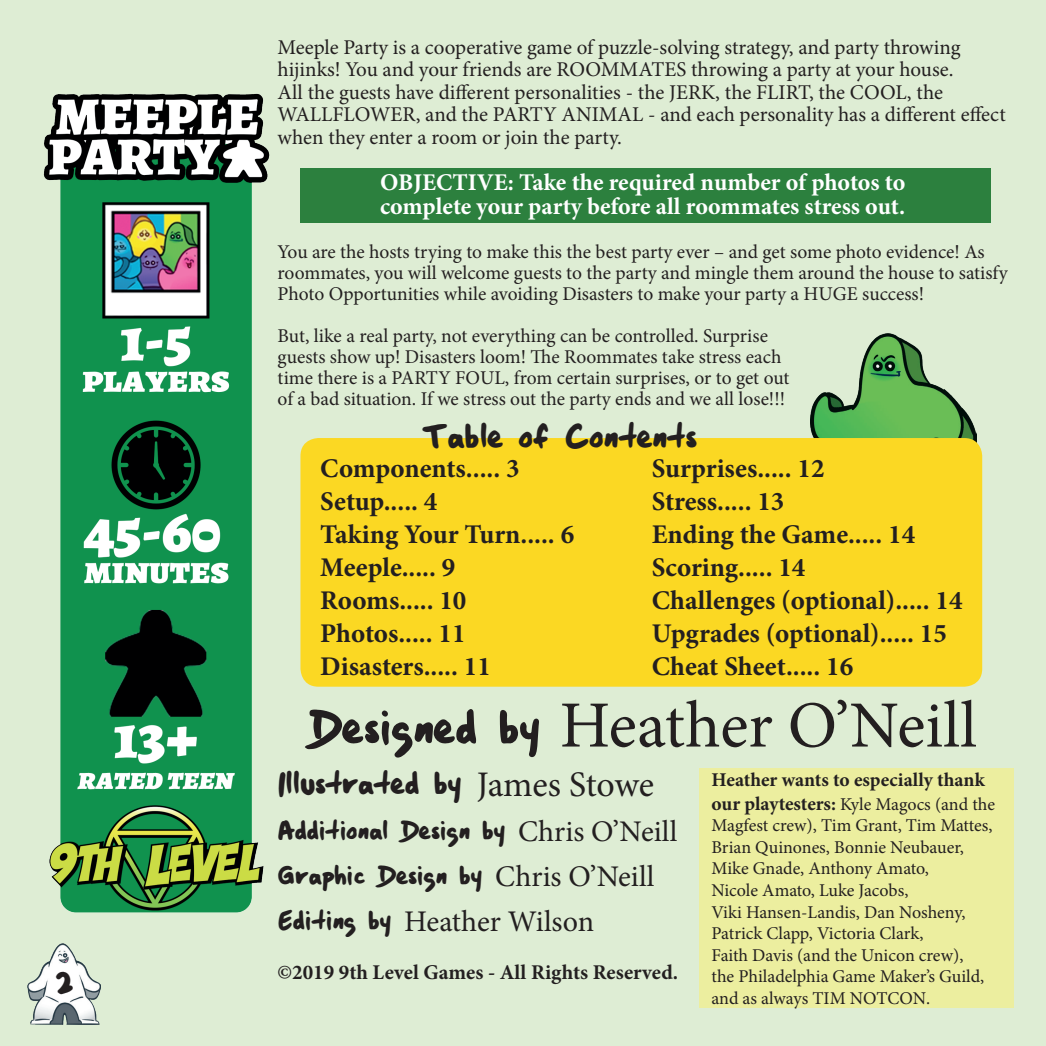
<style>
.page{position:relative;width:1046px;height:1046px;background:#deedd4}
.page>*{position:absolute;margin:0;border:0;box-sizing:border-box;transform-origin:0 0}
.Meeple_Party_Rules{font:66px "Minion Pro";color:#231f20}
.Marker_Tight{font:39px "Boxing Wizards";color:#231f20}
.Meeple_Party_Rules-2{font:36px "Boxing Wizards";color:#231f20}
.Meeple_Party_Rules-3{font:30px "Boxing Wizards";color:#231f20}
.Meeple_Party_Rules-4{font:30px "Minion Pro";letter-spacing:-.005em;color:#231f20}
.Meeple_Party_Rules-5{font:700 27px "Minion Pro";color:#231f20}
.Meeple_Party_Rules-6{font:700 24px/24px "Minion Pro";color:#fff}
.Meeple_Party_Rules-7{font:21px/22.5px "Minion Pro";color:#231f20}
.Meeple_Party_Rules-8{font:700 21px "Minion Pro";color:#231f20}
.Meeple_Party_Rules-9{font:19.5px/21px "Minion Pro";color:#231f20}
.t1{font:700 19.5px "Minion Pro";color:#231f20}
.t2{font:18px/21.6px "Minion Pro";letter-spacing:-.005em;color:#231f20}
.s1{font-family:"Boxing Wizards";font-size:54px}
.s2{font-family:"Minion Pro"}
.s3{font-family:"Boxing Wizards"}
.s4{font-weight:700;font-size:19.5px}
</style>
<div class="page">
<img style="left:27px;top:946px;width:74px;height:78px">
<img style="left:810px;top:334px;width:166px;height:108px">
<div style="left:300px;top:168px;width:691px;height:55px;background:#2c803e"></div>
<div style="left:300px;top:438px;width:682px;height:249px;background:#fbd823;border-radius:18px"></div>
<img style="left:43px;top:93px;width:227px;height:853px">
<div style="left:699px;top:768px;width:314px;height:240px;background:#ecee9f"></div>
<h2 class="Marker_Tight" style="left:55px;top:960px;width:22px">2</h2>
<p class="Meeple_Party_Rules-7" style="left:278px;top:36px;width:730px">Meeple Party is a cooperative game of puzzle-solving strategy, and party throwing hijinks! You and your friends are ROOMMATES throwing a party at your house.<br>All the guests have different personalities - the JERK, the FLIRT, the COOL, the WALLFLOWER, and the PARTY ANIMAL - and each personality has a different effect when they enter a room or join the party.</p>
<p class="Meeple_Party_Rules-6" style="left:380px;top:170px;width:527px">OBJECTIVE: Take the required number of photos to complete your party before all roommates stress out.</p>
<p class="Meeple_Party_Rules-9" style="left:278px;top:241px;width:732px">You are the hosts trying to make this the best party ever – and get some photo evidence! As roommates, you will welcome guests to the party and mingle them around the house to satisfy<br>Photo Opportunities while avoiding Disasters to make your party a HUGE success!</p>
<p class="Meeple_Party_Rules-9" style="left:278px;top:325px;width:513px">But, like a real party, not everything can be controlled. Surprise guests show up! Disasters loom! The Roommates take stress each time there is a PARTY FOUL, from certain surprises, or to get out of a bad situation. If we stress out the party ends and we all lose!!!</p>
<p class="Marker_Tight" style="left:423px;top:413px;width:275px">Table of Contents</p>
<p class="Meeple_Party_Rules-5" style="left:320px;top:449px;width:201px">Components..... 3</p>
<p class="Meeple_Party_Rules-5" style="left:320px;top:482px;width:119px">Setup..... 4</p>
<p class="Meeple_Party_Rules-5" style="left:320px;top:515px;width:255px">Taking Your Turn..... 6</p>
<p class="Meeple_Party_Rules-5" style="left:320px;top:548px;width:137px">Meeple..... 9</p>
<p class="Meeple_Party_Rules-5" style="left:320px;top:581px;width:148px">Rooms..... 10</p>
<p class="Meeple_Party_Rules-5" style="left:320px;top:614px;width:147px">Photos..... 11</p>
<p class="Meeple_Party_Rules-5" style="left:320px;top:647px;width:172px">Disasters..... 11</p>
<p class="Meeple_Party_Rules-5" style="left:652px;top:449px;width:174px">Surprises..... 12</p>
<p class="Meeple_Party_Rules-5" style="left:652px;top:482px;width:134px">Stress..... 13</p>
<p class="Meeple_Party_Rules-5" style="left:652px;top:515px;width:265px">Ending the Game..... 14</p>
<p class="Meeple_Party_Rules-5" style="left:652px;top:548px;width:155px">Scoring..... 14</p>
<p class="Meeple_Party_Rules-5" style="left:652px;top:581px;width:312px">Challenges (optional)..... 14</p>
<p class="Meeple_Party_Rules-5" style="left:652px;top:614px;width:297px">Upgrades (optional)..... 15</p>
<p class="Meeple_Party_Rules-5" style="left:652px;top:647px;width:203px">Cheat Sheet..... 16</p>
<p class="Meeple_Party_Rules" style="left:308px;top:681px;width:670px"><span class="s1">Designed by</span> Heather O’Neill</p>
<p class="Meeple_Party_Rules-2" style="left:278px;top:762px;width:378px">Illustrated by <span class="s2">James Stowe</span></p>
<p class="Meeple_Party_Rules-3" style="left:278px;top:812px;width:401px">Additional Design by <span class="s2">Chris O’Neill</span></p>
<p class="Meeple_Party_Rules-3" style="left:278px;top:857px;width:378px">Graphic Design by <span class="s2">Chris O’Neill</span></p>
<p class="Meeple_Party_Rules-4" style="left:278px;top:901px;width:318px"><span class="s3">Editing by</span> Heather Wilson</p>
<p class="Meeple_Party_Rules-8" style="left:278px;top:958px;width:402px">©2019 9th Level Games - All Rights Reserved.</p>
<p class="t1" style="left:711px;top:766px;width:275px">Heather wants to especially thank</p>
<p class="t2" style="left:711px;top:793px;width:285px"><span class="s4">our playtesters:</span> Kyle Magocs (and the<br>Magfest crew), Tim Grant, Tim Mattes,<br>Brian Quinones, Bonnie Neubauer,</p>
<p class="t2" style="left:711px;top:858px;width:219px">Mike Gnade, Anthony Amato,</p>
<p class="t2" style="left:711px;top:880px;width:198px">Nicole Amato, Luke Jacobs,</p>
<p class="t2" style="left:711px;top:901px;width:255px">Viki Hansen-Landis, Dan Nosheny,</p>
<p class="t2" style="left:711px;top:923px;width:213px">Patrick Clapp, Victoria Clark,</p>
<p class="t2" style="left:711px;top:944px;width:253px">Faith Davis (and the Unicon crew),</p>
<p class="t2" style="left:711px;top:966px;width:274px">the Philadelphia Game Maker’s Guild, and as always TIM NOTCON.</p>
</div>
